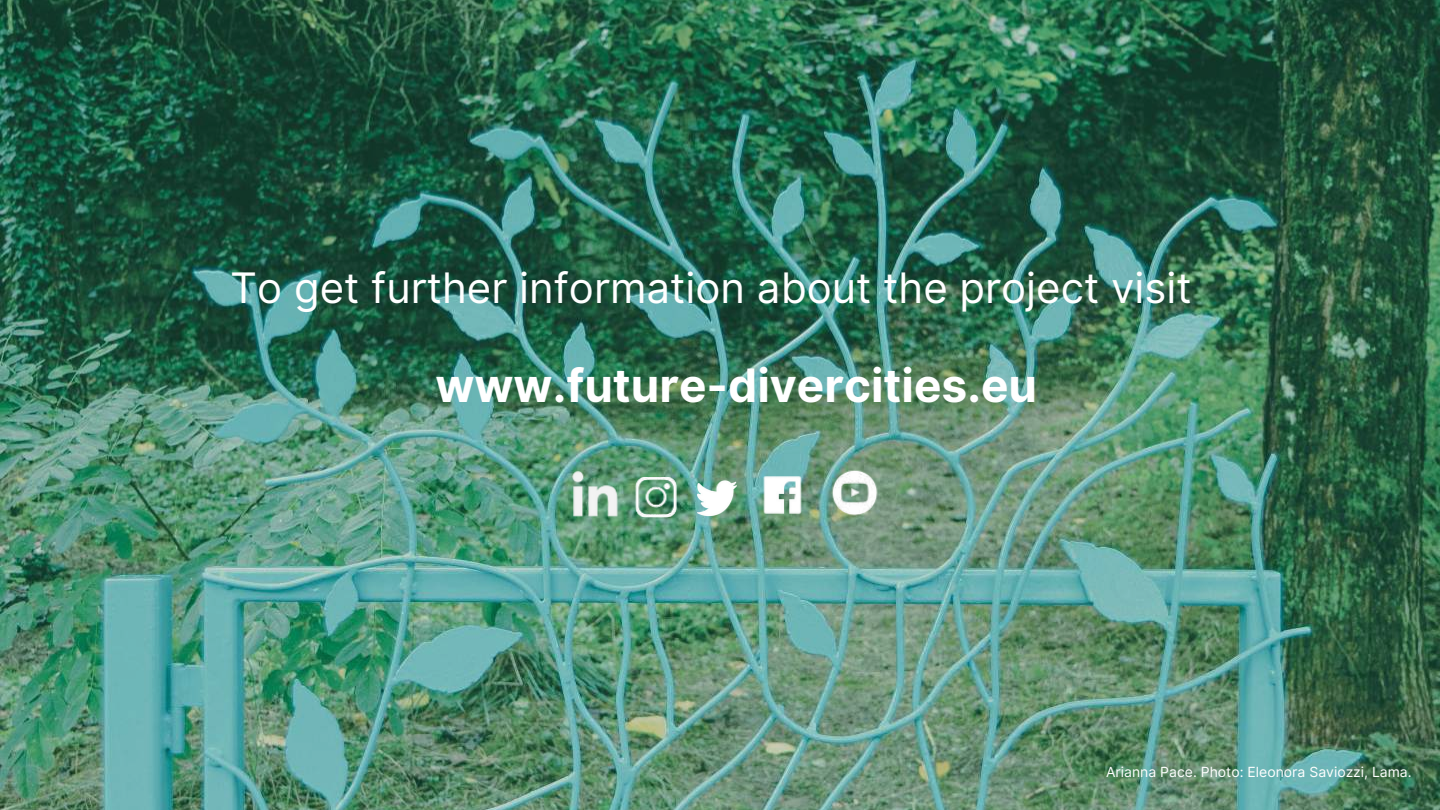
<style>
.page{position:relative;width:1440px;height:810px;background:#fff}
.page>*{position:absolute;margin:0;border:0;box-sizing:border-box;transform-origin:0 0}
.t1{font:700 46px "Inter";color:#fff}
.t2{font:42px "Inter";color:#fff}
.t3{font:14px "Inter";color:#fff}
</style>
<div class="page">
<img style="left:0;top:0;width:1440px;height:810px">
<img style="left:556px;top:457px;width:77px;height:72px">
<img style="left:633px;top:477px;width:45px;height:41px">
<img style="left:698px;top:479px;width:39px;height:37px">
<img style="left:757px;top:470px;width:51px;height:49px">
<img style="left:825px;top:463px;width:59px;height:59px">
<p class="t2" style="left:230px;top:258px;width:963px">To get further information about the project visit</p>
<p class="t1" style="left:435px;top:352px;width:603px">www.future-divercities.eu</p>
<p class="t3" style="left:1106px;top:761px;width:307px">Arianna Pace. Photo: Eleonora Saviozzi, Lama.</p>
</div>
